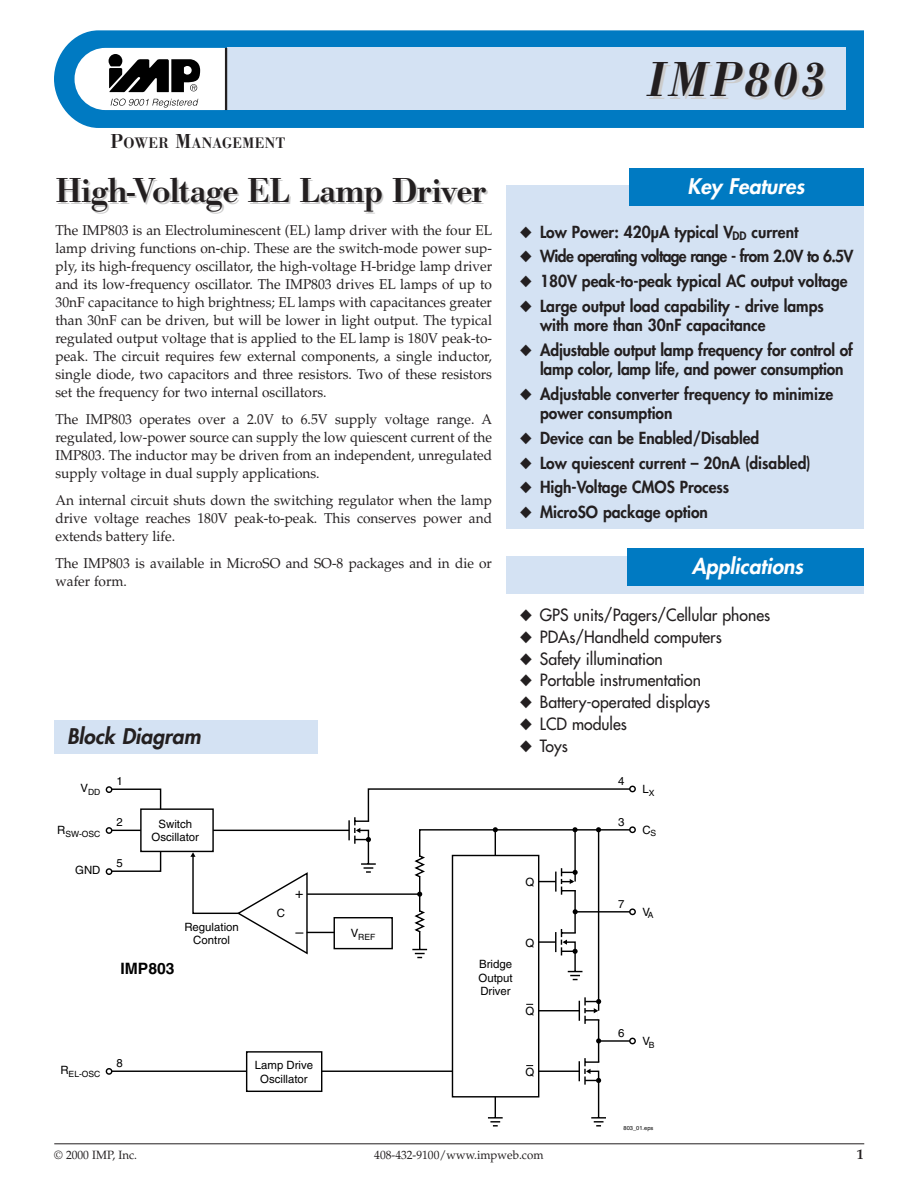
<style>
.page{position:relative;width:918px;height:1188px;background:#fff}
.page>*{position:absolute;margin:0;border:0;box-sizing:border-box;transform-origin:0 0}
.t1{font:italic 600 51px "Bodoni Antiqua T";letter-spacing:.075em;color:#231f20;scale:.96 1}
.t2{font:600 36px "Bodoni Antiqua T";letter-spacing:-.015em;color:#231f20}
.t3{font:italic 800 21px "Futura";color:#fff}
.t4{font:italic 800 21px "Futura";color:#231f20}
.t5{font:16.5px "Futura";color:#231f20;scale:.96 1}
.t6{font:800 16.2px/19.5px "Futura";color:#231f20;scale:.96 1}
.t7{font:800 16.2px "Futura";letter-spacing:-.04em;color:#231f20;scale:.96 1}
.t8{font:600 15.75px "Bodoni Antiqua T";letter-spacing:.035em;color:#231f20;scale:.96 1}
.t9{font:700 15.6px "Helvetica";color:#000}
.t10{font:14.25px/18px "Palatino";color:#231f20;text-align:justify;scale:.96 1}
.t11{font:700 14.25px "Palatino";color:#231f20;scale:.96 1}
.t12{font:12px "Palatino";color:#231f20;scale:.96 1}
.t13{font:11.4px/13.5px "Helvetica";color:#000;text-align:center}
.t14{font:8.55px "Helvetica";color:#000}
.t15{font:5.7px "Helvetica";color:#000}
.s1{font-size:21px}
.s2{color:#ccc}
</style>
<div class="page">
<svg style="left:54px;top:30px;width:810px;height:98px;background:#0f81c5"></svg>
<div style="left:75px;top:48px;width:179px;height:62px;background:#fff;border-radius:31px"></div>
<svg style="left:111px;top:99px;width:87px;height:9px"></svg>
<svg style="left:109px;top:54px;width:91px;height:39px"></svg>
<div style="left:227px;top:48px;width:619px;height:62px;background:#d4e2f3"></div>
<hr style="left:225px;top:48px;width:2px;height:62px;background:#231f20">
<hr style="left:54px;top:1144px;width:810px;height:1px;background:#231f20">
<div style="left:506px;top:556px;width:358px;height:38px;background:#d4e2f3"></div>
<div style="left:506px;top:185px;width:358px;height:344px;background:#d4e2f3"></div>
<div style="left:629px;top:169px;width:235px;height:37px;background:#007ac2"></div>
<div style="left:628px;top:548px;width:236px;height:38px;background:#007ac2"></div>
<svg style="left:111px;top:788px;width:495px;height:339px"></svg>
<svg style="left:596px;top:1038px;width:5px;height:5px"></svg>
<svg style="left:578px;top:1057px;width:23px;height:28px"></svg>
<svg style="left:579px;top:997px;width:22px;height:27px"></svg>
<hr style="left:539px;top:1010px;width:40px;height:1px;background:#000">
<hr style="left:599px;top:1040px;width:33px;height:2px;background:#000">
<hr style="left:109px;top:1071px;width:470px;height:1px;background:#000">
<div style="left:452px;top:855px;width:87px;height:243px;background:#fff;border:1px solid #000"></div>
<svg style="left:629px;top:1038px;width:7px;height:6px"></svg>
<svg style="left:629px;top:786px;width:7px;height:6px"></svg>
<svg style="left:106px;top:786px;width:6px;height:7px"></svg>
<svg style="left:106px;top:868px;width:6px;height:7px"></svg>
<svg style="left:106px;top:1068px;width:6px;height:7px"></svg>
<div style="left:246px;top:1051px;width:76px;height:41px;background:#fff;border:1px solid #000"></div>
<hr style="left:109px;top:830px;width:240px;height:1px;background:#000">
<div style="left:140px;top:808px;width:74px;height:44px;background:#fff;border:1px solid #000"></div>
<svg style="left:106px;top:827px;width:6px;height:7px"></svg>
<div style="left:54px;top:720px;width:263px;height:34px;background:#d4e2f3"></div>
<svg style="left:190px;top:788px;width:444px;height:193px"></svg>
<p class="t8" style="left:110px;top:137px;width:184px"><span class="s1">P</span>OWER <span class="s1">M</span>ANAGEMENT</p>
<h2 class="t2" style="left:56px;top:179px;width:432px">High-Voltag<span class="s2">e EL Lam</span>p Driver</h2>
<p class="t10" style="left:56px;top:223px;width:456px">The IMP803 is an Electroluminescent (EL) lamp driver with the four EL lamp driving functions on-chip. These are the switch-mode power sup&shy;ply, its high-frequency oscillator, the high-voltage H-bridge lamp driver and its low-frequency oscillator. The IMP803 drives EL lamps of up to 30nF capacitance to high brightness; EL lamps with capacitances greater than 30nF can be driven, but will be lower in light output. The typical regulated output voltage that is applied to the EL lamp is 180V peak-to&shy;peak. The circuit requires few external components, a single inductor, single diode, two capacitors and three resistors. Two of these resistors set the frequency for two internal oscillators.</p>
<p class="t10" style="left:56px;top:412px;width:456px">The IMP803 operates over a 2.0V to 6.5V supply voltage range. A regulated, low-power source can supply the low quiescent current of the IMP803. The inductor may be driven from an independent, unregulated supply voltage in dual supply applications.</p>
<p class="t10" style="left:56px;top:493px;width:456px">An internal circuit shuts down the switching regulator when the lamp drive voltage reaches 180V peak-to-peak. This conserves power and extends battery life.</p>
<p class="t10" style="left:56px;top:556px;width:456px">The IMP803 is available in MicroSO and SO-8 packages and in die or wafer form.</p>
<h3 class="t4" style="left:67px;top:727px;width:135px">Block Diagram</h3>
<p class="t14" style="left:81px;top:789px;width:21px"><sup>V</sup>DD</p>
<p class="t14" style="left:57px;top:830px;width:45px"><sup>R</sup>SW-OSC</p>
<p class="t13" style="left:75px;top:865px;width:27px">GND</p>
<p class="t13" style="left:117px;top:775px;width:8px">1</p>
<p class="t13" style="left:117px;top:817px;width:8px">2</p>
<p class="t13" style="left:152px;top:818px;width:49px">Switch<br>Oscillator</p>
<p class="t13" style="left:117px;top:857px;width:8px">5</p>
<p class="t13" style="left:184px;top:921px;width:56px">Regulation<br>Control</p>
<p class="t13" style="left:277px;top:908px;width:10px">C</p>
<p class="t14" style="left:351px;top:934px;width:26px"><sup>V</sup>REF</p>
<h1 class="t1" style="left:647px;top:62px;width:187px">IMP803</h1>
<h3 class="t3" style="left:687px;top:176px;width:119px">Key Features</h3>
<p class="t6" style="left:520px;top:223px;width:292px">◆ Low Power: 420µA typical V<sub>DD</sub> current</p>
<p class="t7" style="left:520px;top:249px;width:349px">◆ Wide operating voltage range - from 2.0V to 6.5V</p>
<p class="t6" style="left:520px;top:273px;width:343px">◆ 180V peak-to-peak typical AC output voltage</p>
<p class="t6" style="left:540px;top:297px;width:297px;text-indent:-20px">◆ Large output load capability - drive lamps with more than 30nF capacitance</p>
<p class="t6" style="left:540px;top:341px;width:327px;text-indent:-20px">◆ Adjustable output lamp frequency for control of lamp color, lamp life, and power consumption</p>
<p class="t6" style="left:540px;top:385px;width:307px;text-indent:-20px">◆ Adjustable converter frequency to minimize power consumption</p>
<p class="t6" style="left:520px;top:429px;width:251px">◆ Device can be Enabled/Disabled</p>
<p class="t6" style="left:520px;top:454px;width:305px">◆ Low quiescent current – 20nA (disabled)</p>
<p class="t6" style="left:520px;top:479px;width:220px">◆ High-Voltage CMOS Process</p>
<p class="t6" style="left:520px;top:503px;width:198px">◆ MicroSO package option</p>
<h3 class="t3" style="left:692px;top:557px;width:113px">Applications</h3>
<p class="t5" style="left:520px;top:607px;width:262px">◆ GPS units/Pagers/Cellular phones</p>
<p class="t5" style="left:520px;top:629px;width:212px">◆ PDAs/Handheld computers</p>
<p class="t5" style="left:520px;top:650px;width:151px">◆ Safety illumination</p>
<p class="t5" style="left:520px;top:672px;width:191px">◆ Portable instrumentation</p>
<p class="t5" style="left:520px;top:694px;width:200px">◆ Battery-operated displays</p>
<p class="t5" style="left:520px;top:716px;width:113px">◆ LCD modules</p>
<p class="t5" style="left:520px;top:737px;width:52px">◆ Toys</p>
<p class="t13" style="left:526px;top:876px;width:10px">Q</p>
<p class="t13" style="left:526px;top:937px;width:10px">Q</p>
<p class="t13" style="left:618px;top:775px;width:8px">4</p>
<p class="t13" style="left:618px;top:816px;width:8px">3</p>
<p class="t13" style="left:642px;top:783px;width:14px">L<sub>X</sub></p>
<p class="t13" style="left:642px;top:824px;width:15px">C<sub>S</sub></p>
<p class="t13" style="left:618px;top:898px;width:8px">7</p>
<p class="t13" style="left:642px;top:906px;width:13px">V<sub>A</sub></p>
<p class="t9" style="left:121px;top:963px;width:56px">IMP803</p>
<p class="t13" style="left:478px;top:958px;width:36px;text-align:justify">Bridge Output Driver</p>
<p class="t13" style="left:526px;top:1005px;width:10px">Q</p>
<p class="t14" style="left:60px;top:1071px;width:42px"><sup>R</sup>EL-OSC</p>
<p class="t13" style="left:117px;top:1057px;width:8px">8</p>
<p class="t13" style="left:255px;top:1059px;width:60px">Lamp Drive<br>Oscillator</p>
<p class="t13" style="left:526px;top:1066px;width:10px">Q</p>
<p class="t13" style="left:618px;top:1027px;width:8px">6</p>
<p class="t13" style="left:642px;top:1035px;width:14px">V<sub>B</sub></p>
<p class="t15" style="left:624px;top:1125px;width:31px">803_01.eps</p>
<p class="t12" style="left:54px;top:1150px;width:88px">© 2000 IMP, Inc.</p>
<p class="t12" style="left:374px;top:1150px;width:178px">408-432-9100/www.impweb.com</p>
<p class="t11" style="left:857px;top:1149px;width:9px">1</p>
</div>
